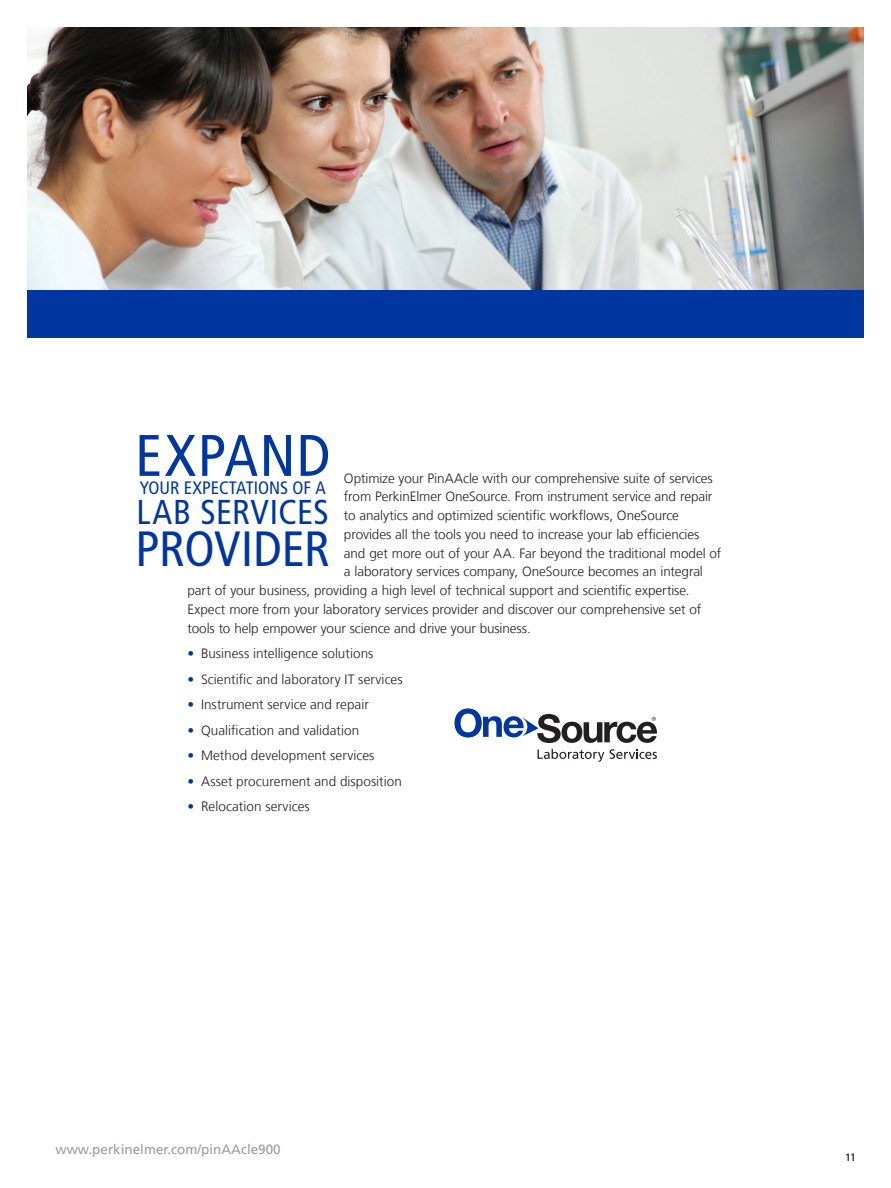
<style>
.page{position:relative;width:891px;height:1188px;background:#fff}
.page>*{position:absolute;margin:0;border:0;box-sizing:border-box;transform-origin:0 0}
.t1{font:condensed 58.5px "Frutiger LT Com";letter-spacing:.025em;color:#0036a0}
.t2{font:condensed 49.5px "Frutiger LT Com";color:#0036a0}
.t3{font:condensed 34.5px "Frutiger LT Com";letter-spacing:.015em;color:#0036a0}
.t4{font:condensed 18px "Frutiger LT Com";color:#0036a0}
.Copy_-_Subheads{font:300 13.5px "Frutiger LT Com";letter-spacing:-.005em;color:#231f20}
.t5{font:13.5px "Frutiger LT Com";color:#999b9e}
.t6{font:300 10.5px "Frutiger LT Com";color:#231f20}
.s1{color:#0036a0}
</style>
<div class="page">
<img style="left:27px;top:27px;width:837px;height:263px">
<svg style="left:610px;top:749px;width:47px;height:10px"></svg>
<svg style="left:538px;top:749px;width:66px;height:13px"></svg>
<svg style="left:455px;top:708px;width:202px;height:35px"></svg>
<div style="left:27px;top:290px;width:837px;height:48px;background:#0036a0"></div>
<p class="t1" style="left:135px;top:422px;width:197px">EXPAND</p>
<p class="t4" style="left:140px;top:477px;width:187px">YOUR EXPECTATIONS OF A</p>
<p class="t3" style="left:137px;top:492px;width:194px">LAB SERVICES</p>
<p class="t2" style="left:136px;top:520px;width:196px">PROVIDER</p>
<p class="Copy_-_Subheads" style="left:344px;top:470px;width:370px">Optimize your PinAAcle with our comprehensive suite of services</p>
<p class="Copy_-_Subheads" style="left:344px;top:489px;width:370px">from PerkinElmer OneSource. From instrument service and repair</p>
<p class="Copy_-_Subheads" style="left:344px;top:508px;width:337px">to analytics and optimized scientific workflows, OneSource</p>
<p class="Copy_-_Subheads" style="left:344px;top:526px;width:357px">provides all the tools you need to increase your lab efficiencies</p>
<p class="Copy_-_Subheads" style="left:344px;top:545px;width:379px">and get more out of your AA. Far beyond the traditional model of</p>
<p class="Copy_-_Subheads" style="left:344px;top:564px;width:361px">a laboratory services company, OneSource becomes an integral</p>
<p class="Copy_-_Subheads" style="left:188px;top:583px;width:504px">part of your business, providing a high level of technical support and scientific expertise.</p>
<p class="Copy_-_Subheads" style="left:188px;top:601px;width:515px">Expect more from your laboratory services provider and discover our comprehensive set of</p>
<p class="Copy_-_Subheads" style="left:188px;top:620px;width:345px">tools to help empower your science and drive your business.</p>
<p class="Copy_-_Subheads" style="left:188px;top:646px;width:187px"><span class="s1">•</span> Business intelligence solutions</p>
<p class="Copy_-_Subheads" style="left:188px;top:671px;width:217px"><span class="s1">•</span> Scientific and laboratory IT services</p>
<p class="Copy_-_Subheads" style="left:188px;top:697px;width:183px"><span class="s1">•</span> Instrument service and repair</p>
<p class="Copy_-_Subheads" style="left:188px;top:722px;width:173px"><span class="s1">•</span> Qualification and validation</p>
<p class="Copy_-_Subheads" style="left:188px;top:748px;width:189px"><span class="s1">•</span> Method development services</p>
<p class="Copy_-_Subheads" style="left:188px;top:773px;width:216px"><span class="s1">•</span> Asset procurement and disposition</p>
<p class="Copy_-_Subheads" style="left:188px;top:799px;width:124px"><span class="s1">•</span> Relocation services</p>
<p class="t5" style="left:56px;top:1142px;width:227px">www.perkinelmer.com/pinAAcle900</p>
<p class="t6" style="left:845px;top:1151px;width:12px">11</p>
</div>
